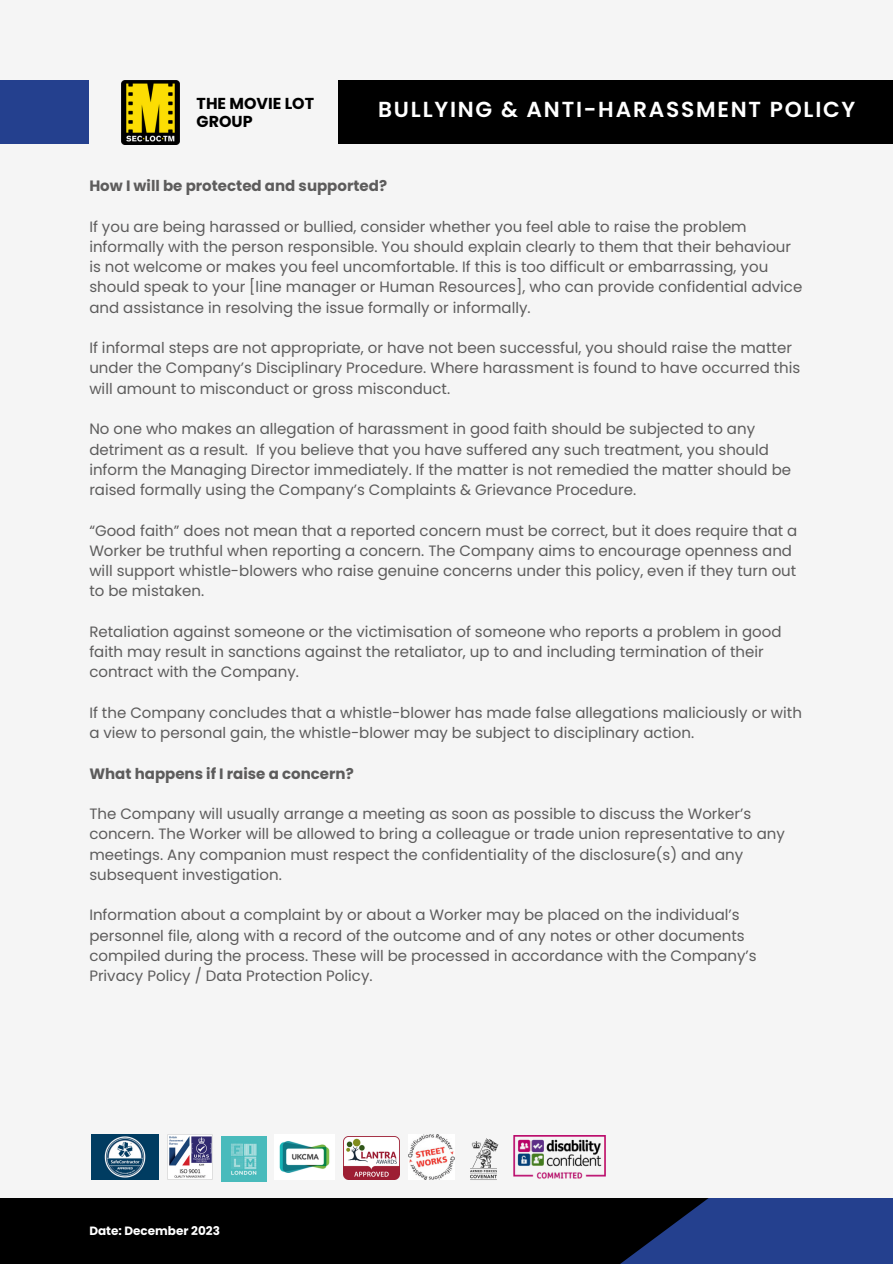
<style>
.page{position:relative;width:893px;height:1264px;background:#fff}
.page>*{position:absolute;margin:0;border:0;box-sizing:border-box;transform-origin:0 0}
.t1{font:600 21.75px "Poppins";letter-spacing:.08em;color:#fff}
.t2{font:700 15.9px "Poppins";color:#000}
.t3{font:15px/20.2px "Poppins";color:#5d5c5c}
.t4{font:700 15px "Poppins";color:#5d5c5c}
.t5{font:700 12px "Poppins";color:#fff}
</style>
<div class="page">
<div style="left:0;top:0;width:892px;height:1263px;background:#f5f5f5"></div>
<div style="left:0;top:1197px;width:892px;height:66px;background:#000"></div>
<div style="left:0;top:80px;width:89px;height:64px;background:#24408e"></div>
<div style="left:338px;top:80px;width:554px;height:64px;background:#000"></div>
<svg style="left:563px;top:1197px;width:329px;height:66px;fill:#24408e"></svg>
<img style="left:122px;top:80px;width:57px;height:64px">
<img style="left:168px;top:1134px;width:45px;height:45px">
<img style="left:470px;top:1138px;width:29px;height:42px">
<img style="left:513px;top:1135px;width:92px;height:44px">
<img style="left:92px;top:1134px;width:66px;height:45px">
<img style="left:221px;top:1136px;width:45px;height:45px">
<img style="left:279px;top:1141px;width:51px;height:32px">
<img style="left:343px;top:1136px;width:56px;height:43px">
<img style="left:408px;top:1134px;width:46px;height:45px">
<p class="t2" style="left:197px;top:92px;width:119px">THE MOVIE LOT</p>
<p class="t2" style="left:197px;top:110px;width:57px">GROUP</p>
<p class="t1" style="left:378px;top:94px;width:478px">BULLYING &amp; ANTI-HARASSMENT POLICY</p>
<p class="t4" style="left:89px;top:175px;width:299px">How I will be protected and supported?</p>
<p class="t3" style="left:89px;top:216px;width:714px">If you are being harassed or bullied, consider whether you feel able to raise the problem informally with the person responsible. You should explain clearly to them that their behaviour is not welcome or makes you feel uncomfortable. If this is too difficult or embarrassing, you should speak to your [line manager or Human Resources], who can provide confidential advice and assistance in resolving the issue formally or informally.</p>
<p class="t3" style="left:89px;top:338px;width:712px">If informal steps are not appropriate, or have not been successful, you should raise the matter under the Company’s Disciplinary Procedure. Where harassment is found to have occurred this will amount to misconduct or gross misconduct.</p>
<p class="t3" style="left:89px;top:419px;width:703px">No one who makes an allegation of harassment in good faith should be subjected to any detriment as a result. If you believe that you have suffered any such treatment, you should inform the Managing Director immediately. If the matter is not remedied the matter should be raised formally using the Company’s Complaints &amp; Grievance Procedure.</p>
<p class="t3" style="left:89px;top:520px;width:709px">“Good faith” does not mean that a reported concern must be correct, but it does require that a Worker be truthful when reporting a concern. The Company aims to encourage openness and will support whistle-blowers who raise genuine concerns under this policy, even if they turn out to be mistaken.</p>
<p class="t3" style="left:89px;top:621px;width:693px">Retaliation against someone or the victimisation of someone who reports a problem in good faith may result in sanctions against the retaliator, up to and including termination of their contract with the Company.</p>
<p class="t3" style="left:89px;top:702px;width:714px">If the Company concludes that a whistle-blower has made false allegations maliciously or with a view to personal gain, the whistle-blower may be subject to disciplinary action.</p>
<p class="t4" style="left:89px;top:763px;width:266px">What happens if I raise a concern?</p>
<p class="t3" style="left:89px;top:803px;width:697px">The Company will usually arrange a meeting as soon as possible to discuss the Worker’s concern. The Worker will be allowed to bring a colleague or trade union representative to any meetings. Any companion must respect the confidentiality of the disclosure(s) and any subsequent investigation.</p>
<p class="t3" style="left:89px;top:905px;width:668px">Information about a complaint by or about a Worker may be placed on the individual’s personnel file, along with a record of the outcome and of any notes or other documents compiled during the process. These will be processed in accordance with the Company’s Privacy Policy / Data Protection Policy.</p>
<p class="t5" style="left:89px;top:1221px;width:132px">Date: December 2023</p>
</div>
